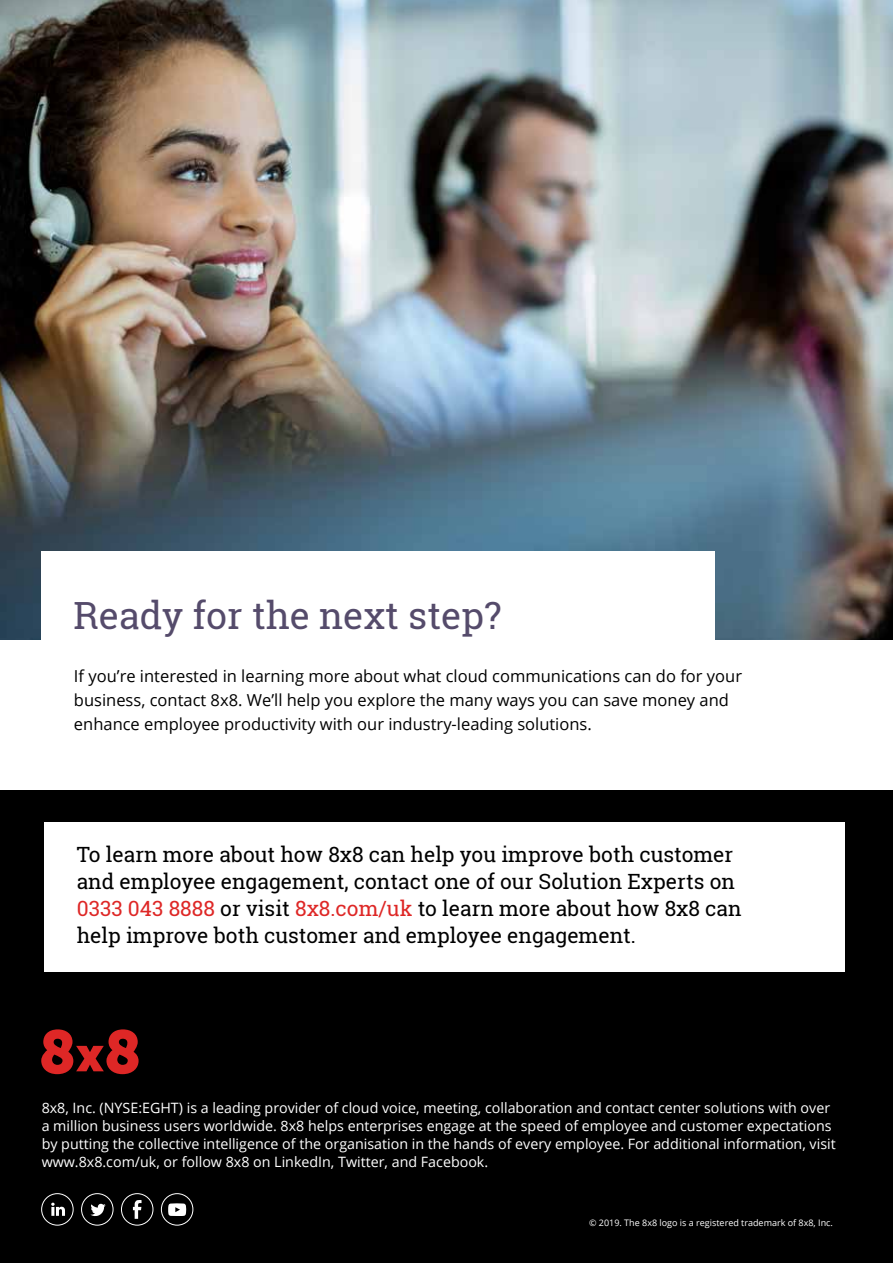
<style>
.page{position:relative;width:893px;height:1263px;background:#fff}
.page>*{position:absolute;margin:0;border:0;box-sizing:border-box;transform-origin:0 0}
.t1{font:37.5px "Roboto Slab";color:#554b6b}
.t2{font:21px/27px "Roboto Slab";color:#000}
.t3{font:16.5px/24px "Open Sans";color:#000}
.t4{font:14.25px/18px "Open Sans";color:#fff}
.t5{font:9px "Open Sans";color:#fff}
.s1{color:#de2726}
</style>
<div class="page">
<img style="left:0;top:0;width:893px;height:639px">
<div style="left:41px;top:551px;width:674px;height:161px;background:#fff"></div>
<div style="left:0;top:791px;width:893px;height:472px;background:#000"></div>
<div style="left:45px;top:822px;width:800px;height:150px;background:#fff"></div>
<svg style="left:41px;top:1029px;width:98px;height:45px"></svg>
<div style="left:41px;top:1193px;width:33px;height:32px;border:1px solid #fff;border-radius:50%"></div>
<svg style="left:51px;top:1203px;width:14px;height:13px"></svg>
<div style="left:81px;top:1193px;width:32px;height:32px;border:1px solid #fff;border-radius:50%"></div>
<svg style="left:90px;top:1204px;width:16px;height:12px"></svg>
<div style="left:121px;top:1193px;width:32px;height:32px;border:1px solid #fff;border-radius:50%"></div>
<svg style="left:133px;top:1200px;width:9px;height:19px"></svg>
<div style="left:161px;top:1193px;width:32px;height:32px;border:1px solid #fff;border-radius:50%"></div>
<svg style="left:168px;top:1203px;width:18px;height:13px"></svg>
<h1 class="t1" style="left:74px;top:589px;width:429px">Ready for the next step?</h1>
<p class="t3" style="left:74px;top:663px;width:670px">If you’re interested in learning more about what cloud communications can do for your business, contact 8x8. We’ll help you explore the many ways you can save money and enhance employee productivity with our industry-leading solutions.</p>
<p class="t2" style="left:77px;top:841px;width:666px">To learn more about how 8x8 can help you improve both customer and employee engagement, contact one of our Solution Experts on <span class="s1">0333 043 8888</span> or visit <span class="s1">8x8.com/uk</span> to learn more about how 8x8 can help improve both customer and employee engagement.</p>
<p class="t4" style="left:42px;top:1098px;width:796px">8x8, Inc. (NYSE:EGHT) is a leading provider of cloud voice, meeting, collaboration and contact center solutions with over a million business users worldwide. 8x8 helps enterprises engage at the speed of employee and customer expectations by putting the collective intelligence of the organisation in the hands of every employee. For additional information, visit www.8x8.com/uk, or follow 8x8 on LinkedIn, Twitter, and Facebook.</p>
<p class="t5" style="left:589px;top:1216px;width:245px">© 2019. The 8x8 logo is a registered trademark of 8x8, Inc.</p>
</div>
